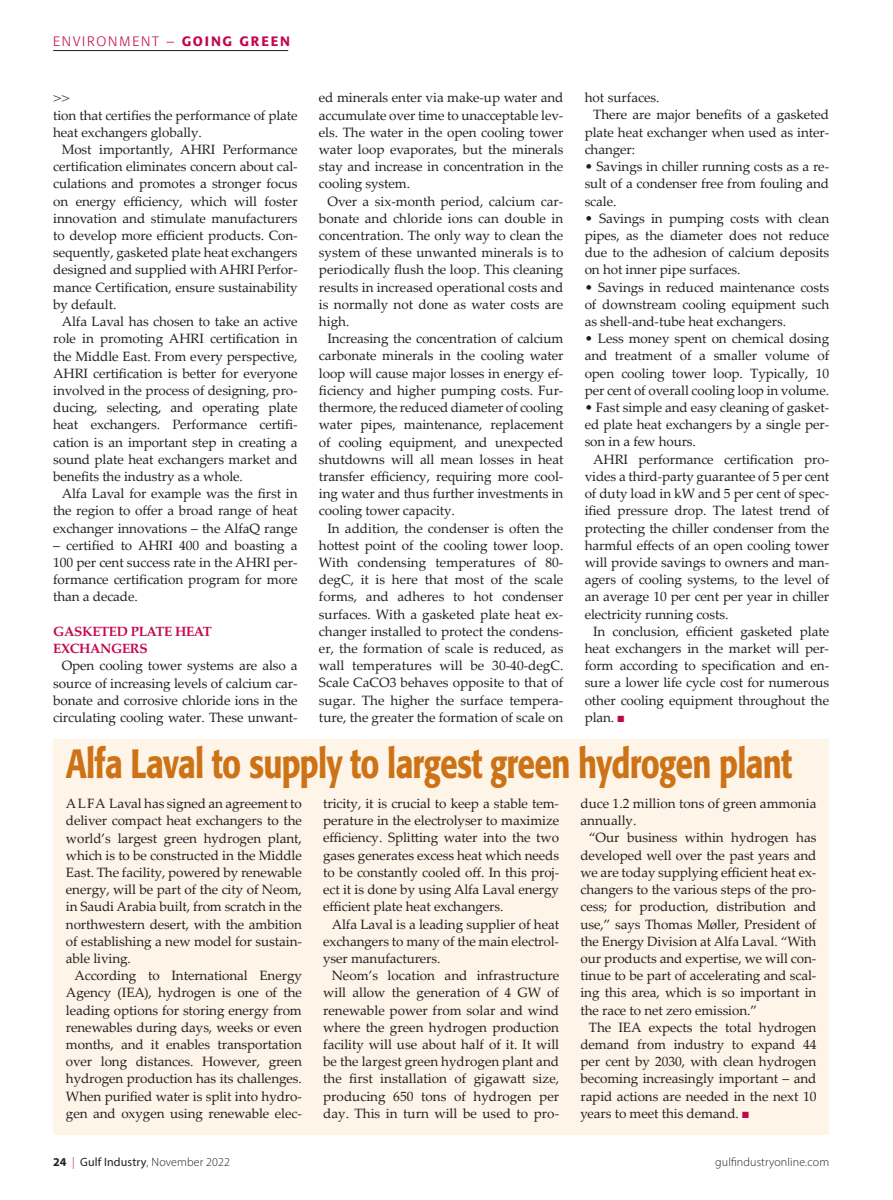
<style>
.page{position:relative;width:893px;height:1200px;background:#fff}
.page>*{position:absolute;margin:0;border:0;box-sizing:border-box;transform-origin:0 0}
.t1{font:500 40.5px "Formata";letter-spacing:-.025em;color:#cd7317;scale:.78 1}
.t2{font:13.5px/17.2px "Palatino Linotype";letter-spacing:-.005em;color:#231f20;text-align:justify}
.t3{font:700 13.5px/17.2px "Palatino";letter-spacing:-.025em;color:#c3074e}
.t4{font:300 13.5px "Formata";letter-spacing:.13em;color:#c3074e}
.t5{font:13.5px "Palatino";color:#231f20}
.t6{font:300 12px "Myriad Pro";letter-spacing:.01em;color:#231f20}
.s1{font-weight:500}
.s2{color:#c3074e}
.s3{font-weight:700}
.s4{font-weight:400}
</style>
<div class="page">
<hr style="left:53px;top:50px;width:235px;height:1px;background:#231f20">
<div style="left:53px;top:739px;width:776px;height:395px;background:#fef5e8"></div>
<p class="t4" style="left:53px;top:33px;width:238px">ENVIRONMENT – <span class="s1">GOING GREEN</span></p>
<p class="t5" style="left:53px;top:86px;width:18px">&gt;&gt;</p>
<p class="t2" style="left:53px;top:106px;width:246px">tion that certifies the performance of plate heat exchangers globally.</p>
<p class="t2" style="left:53px;top:140px;width:246px;text-indent:9px">Most importantly, AHRI Performance certification eliminates concern about cal&shy;culations and promotes a stronger focus on energy efficiency, which will foster innovation and stimulate manufacturers to develop more efficient products. Con&shy;sequently, gasketed plate heat exchangers designed and supplied with AHRI Perfor&shy;mance Certification, ensure sustainability by default.</p>
<p class="t2" style="left:53px;top:312px;width:246px;text-indent:9px">Alfa Laval has chosen to take an active role in promoting AHRI certification in the Middle East. From every perspective, AHRI certification is better for everyone involved in the process of designing, pro&shy;ducing, selecting, and operating plate heat exchangers. Performance certifi&shy;cation is an important step in creating a sound plate heat exchangers market and benefits the industry as a whole.</p>
<p class="t2" style="left:53px;top:484px;width:246px;text-indent:9px">Alfa Laval for example was the first in the region to offer a broad range of heat exchanger innovations – the AlfaQ range</p>
<p class="t2" style="left:53px;top:536px;width:246px">– certified to AHRI 400 and boasting a 100 per cent success rate in the AHRI per&shy;formance certification program for more than a decade.</p>
<p class="t3" style="left:53px;top:622px;width:160px">GASKETED PLATE HEAT<br>EXCHANGERS</p>
<p class="t2" style="left:53px;top:656px;width:246px;text-indent:9px">Open cooling tower systems are also a source of increasing levels of calcium car&shy;bonate and corrosive chloride ions in the circulating cooling water. These unwant-</p>
<p class="t2" style="left:319px;top:88px;width:246px">ed minerals enter via make-up water and accumulate over time to unacceptable lev&shy;els. The water in the open cooling tower water loop evaporates, but the minerals stay and increase in concentration in the cooling system.</p>
<p class="t2" style="left:319px;top:192px;width:246px;text-indent:9px">Over a six-month period, calcium car&shy;bonate and chloride ions can double in concentration. The only way to clean the system of these unwanted minerals is to periodically flush the loop. This cleaning results in increased operational costs and is normally not done as water costs are high.</p>
<p class="t2" style="left:319px;top:329px;width:246px;text-indent:9px">Increasing the concentration of calcium carbonate minerals in the cooling water loop will cause major losses in energy ef&shy;ficiency and higher pumping costs. Fur&shy;thermore, the reduced diameter of cooling water pipes, maintenance, replacement of cooling equipment, and unexpected shutdowns will all mean losses in heat transfer efficiency, requiring more cool&shy;ing water and thus further investments in cooling tower capacity.</p>
<p class="t2" style="left:319px;top:518px;width:246px;text-indent:9px">In addition, the condenser is often the hottest point of the cooling tower loop.<br>With condensing temperatures of 80- degC, it is here that most of the scale forms, and adheres to hot condenser surfaces. With a gasketed plate heat ex&shy;changer installed to protect the condens&shy;er, the formation of scale is reduced, as wall temperatures will be 30-40-degC.<br>Scale CaCO3 behaves opposite to that of sugar. The higher the surface tempera&shy;ture, the greater the formation of scale on</p>
<p class="t2" style="left:585px;top:88px;width:77px">hot surfaces.</p>
<p class="t2" style="left:593px;top:106px;width:237px">There are major benefits of a gasketed</p>
<p class="t2" style="left:585px;top:123px;width:246px">plate heat exchanger when used as inter-</p>
<p class="t2" style="left:585px;top:140px;width:52px">changer:</p>
<p class="t2" style="left:585px;top:157px;width:246px">• Savings in chiller running costs as a re&shy;sult of a condenser free from fouling and scale.</p>
<p class="t2" style="left:585px;top:209px;width:246px">• Savings in pumping costs with clean pipes, as the diameter does not reduce due to the adhesion of calcium deposits on hot inner pipe surfaces.</p>
<p class="t2" style="left:585px;top:278px;width:246px">• Savings in reduced maintenance costs of downstream cooling equipment such as shell-and-tube heat exchangers.</p>
<p class="t2" style="left:585px;top:329px;width:246px">• Less money spent on chemical dosing and treatment of a smaller volume of open cooling tower loop. Typically, 10 per cent of overall cooling loop in volume.</p>
<p class="t2" style="left:585px;top:398px;width:246px">• Fast simple and easy cleaning of gasket&shy;ed plate heat exchangers by a single per&shy;son in a few hours.</p>
<p class="t2" style="left:585px;top:450px;width:246px;text-indent:9px">AHRI performance certification pro&shy;vides a third-party guarantee of 5 per cent of duty load in kW and 5 per cent of spec&shy;ified pressure drop. The latest trend of protecting the chiller condenser from the harmful effects of an open cooling tower will provide savings to owners and man&shy;agers of cooling systems, to the level of an average 10 per cent per year in chiller electricity running costs.</p>
<p class="t2" style="left:585px;top:622px;width:246px;text-indent:9px">In conclusion, efficient gasketed plate heat exchangers in the market will per&shy;form according to specification and en&shy;sure a lower life cycle cost for numerous other cooling equipment throughout the plan. <span class="s2">■</span></p>
<h1 class="t1" style="left:66px;top:739px;width:933px">Alfa Laval to supply to largest green hydrogen plant</h1>
<p class="t2" style="left:66px;top:794px;width:238px">ALFA Laval has signed an agreement to deliver compact heat exchangers to the world’s largest green hydrogen plant, which is to be constructed in the Middle East. The facility, powered by renewable energy, will be part of the city of Neom, in Saudi Arabia built, from scratch in the northwestern desert, with the ambition of establishing a new model for sustain&shy;able living.</p>
<p class="t2" style="left:66px;top:966px;width:237px;text-indent:9px">According to International Energy Agency (IEA), hydrogen is one of the leading options for storing energy from renewables during days, weeks or even months, and it enables transportation over long distances. However, green hydrogen production has its challenges.<br>When purified water is split into hydro&shy;gen and oxygen using renewable elec-</p>
<p class="t2" style="left:580px;top:794px;width:238px">duce 1.2 million tons of green ammonia annually.</p>
<p class="t2" style="left:580px;top:828px;width:238px;text-indent:9px">“Our business within hydrogen has developed well over the past years and we are today supplying efficient heat ex&shy;changers to the various steps of the pro&shy;cess; for production, distribution and use,” says Thomas Møller, President of the Energy Division at Alfa Laval. “With our products and expertise, we will con&shy;tinue to be part of accelerating and scal&shy;ing this area, which is so important in the race to net zero emission.”</p>
<p class="t2" style="left:580px;top:1017px;width:238px;text-indent:9px">The IEA expects the total hydrogen demand from industry to expand 44 per cent by 2030, with clean hydrogen becoming increasingly important – and rapid actions are needed in the next 10 years to meet this demand. <span class="s2">■</span></p>
<p class="t2" style="left:323px;top:794px;width:238px">tricity, it is crucial to keep a stable tem&shy;perature in the electrolyser to maximize efficiency. Splitting water into the two gases generates excess heat which needs to be constantly cooled off. In this proj&shy;ect it is done by using Alfa Laval energy efficient plate heat exchangers.</p>
<p class="t2" style="left:323px;top:914px;width:237px;text-indent:9px">Alfa Laval is a leading supplier of heat exchangers to many of the main electrol&shy;yser manufacturers.</p>
<p class="t2" style="left:323px;top:966px;width:238px;text-indent:9px">Neom’s location and infrastructure will allow the generation of 4 GW of renewable power from solar and wind where the green hydrogen production facility will use about half of it. It will be the largest green hydrogen plant and the first installation of gigawatt size, producing 650 tons of hydrogen per day. This in turn will be used to pro-</p>
<p class="t6" style="left:53px;top:1154px;width:178px"><span class="s3">24</span> <span class="s2">|</span> <span class="s4">Gulf Industry</span>, November 2022</p>
<p class="t6" style="left:715px;top:1154px;width:115px">gulfindustryonline.com</p>
</div>
